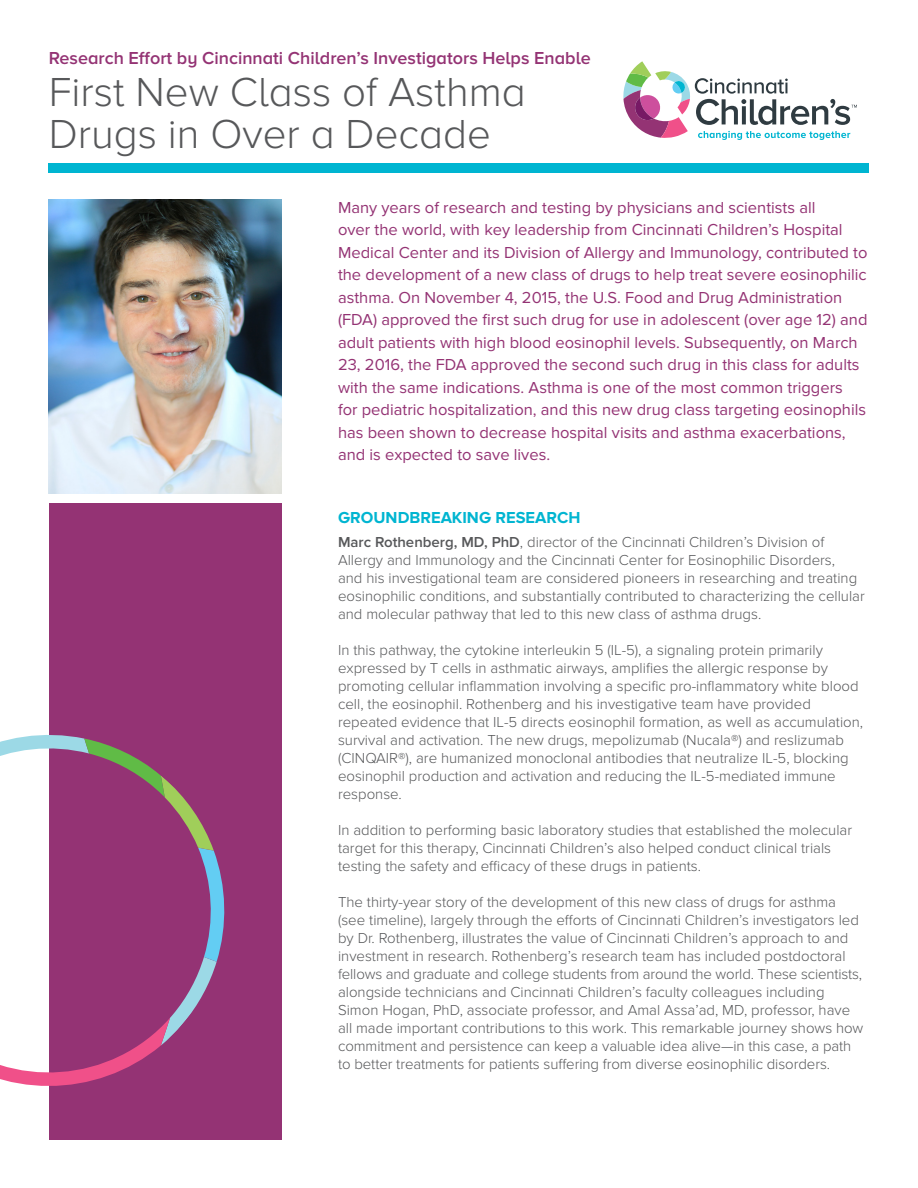
<style>
.page{position:relative;width:918px;height:1188px;background:#fff}
.page>*{position:absolute;margin:0;border:0;box-sizing:border-box;transform-origin:0 0}
.t1{font:300 42px "Proxima Nova A";color:#57585a}
.t2{font:600 18px "Proxima Nova A";color:#943374}
.t3{font:16.5px/22.5px "Proxima Nova";color:#943374}
.t4{font:700 16.5px "Proxima Nova A";color:#00b5d1}
.t5{font:300 15px/18px "Proxima Nova";color:#57585a}
.s1{font-weight:600}
</style>
<div class="page">
<svg style="left:623px;top:61px;width:234px;height:79px"></svg>
<div style="left:49px;top:163px;width:820px;height:10px;background:#00b5d1"></div>
<div style="left:49px;top:503px;width:233px;height:636px;background:#943374"></div>
<svg style="left:0;top:735px;width:225px;height:351px"></svg>
<img style="left:49px;top:200px;width:233px;height:294px">
<p class="t2" style="left:49px;top:47px;width:544px">Research Effort by Cincinnati Children’s Investigators Helps Enable</p>
<p class="t1" style="left:49px;top:68px;width:479px">First New Class of Asthma</p>
<p class="t1" style="left:49px;top:110px;width:444px">Drugs in Over a Decade</p>
<p class="t3" style="left:338px;top:197px;width:479px">Many years of research and testing by physicians and scientists all</p>
<p class="t3" style="left:338px;top:219px;width:531px">over the world, with key leadership from Cincinnati Children’s Hospital Medical Center and its Division of Allergy and Immunology, contributed to the development of a new class of drugs to help treat severe eosinophilic asthma. On November 4, 2015, the U.S. Food and Drug Administration (FDA) approved the first such drug for use in adolescent (over age 12) and adult patients with high blood eosinophil levels. Subsequently, on March 23, 2016, the FDA approved the second such drug in this class for adults with the same indications. Asthma is one of the most common triggers<br>for pediatric hospitalization, and this new drug class targeting eosinophils has been shown to decrease hospital visits and asthma exacerbations, and is expected to save lives.</p>
<p class="t4" style="left:338px;top:508px;width:244px">GROUNDBREAKING RESEARCH</p>
<p class="t5" style="left:338px;top:534px;width:488px"><span class="s1">Marc Rothenberg, MD, PhD</span>, director of the Cincinnati Children’s Division of</p>
<p class="t5" style="left:338px;top:552px;width:528px">Allergy and Immunology and the Cincinnati Center for Eosinophilic Disorders,<br>and his investigational team are considered pioneers in researching and treating eosinophilic conditions, and substantially contributed to characterizing the cellular and molecular pathway that led to this new class of asthma drugs.</p>
<p class="t5" style="left:338px;top:642px;width:486px">In this pathway, the cytokine interleukin 5 (IL-5), a signaling protein primarily</p>
<p class="t5" style="left:338px;top:660px;width:492px">expressed by T cells in asthmatic airways, amplifies the allergic response by</p>
<p class="t5" style="left:338px;top:678px;width:522px">promoting cellular inflammation involving a specific pro-inflammatory white blood cell, the eosinophil. Rothenberg and his investigative team have provided</p>
<p class="t5" style="left:338px;top:714px;width:527px">repeated evidence that IL-5 directs eosinophil formation, as well as accumulation, survival and activation. The new drugs, mepolizumab (Nucala®) and reslizumab (CINQAIR®), are humanized monoclonal antibodies that neutralize IL-5, blocking eosinophil production and activation and reducing the IL-5-mediated immune response.</p>
<p class="t5" style="left:338px;top:822px;width:516px">In addition to performing basic laboratory studies that established the molecular target for this therapy, Cincinnati Children’s also helped conduct clinical trials</p>
<p class="t5" style="left:338px;top:858px;width:365px">testing the safety and efficacy of these drugs in patients.</p>
<p class="t5" style="left:338px;top:894px;width:500px">The thirty-year story of the development of this new class of drugs for asthma</p>
<p class="t5" style="left:338px;top:912px;width:522px">(see timeline), largely through the efforts of Cincinnati Children’s investigators led by Dr. Rothenberg, illustrates the value of Cincinnati Children’s approach to and</p>
<p class="t5" style="left:338px;top:948px;width:509px">investment in research. Rothenberg’s research team has included postdoctoral</p>
<p class="t5" style="left:338px;top:966px;width:526px">fellows and graduate and college students from around the world. These scientists, alongside technicians and Cincinnati Children’s faculty colleagues including</p>
<p class="t5" style="left:338px;top:1002px;width:527px">Simon Hogan, PhD, associate professor, and Amal Assa’ad, MD, professor, have all made important contributions to this work. This remarkable journey shows how commitment and persistence can keep a valuable idea alive—in this case, a path</p>
<p class="t5" style="left:338px;top:1056px;width:494px">to better treatments for patients suffering from diverse eosinophilic disorders.</p>
</div>
